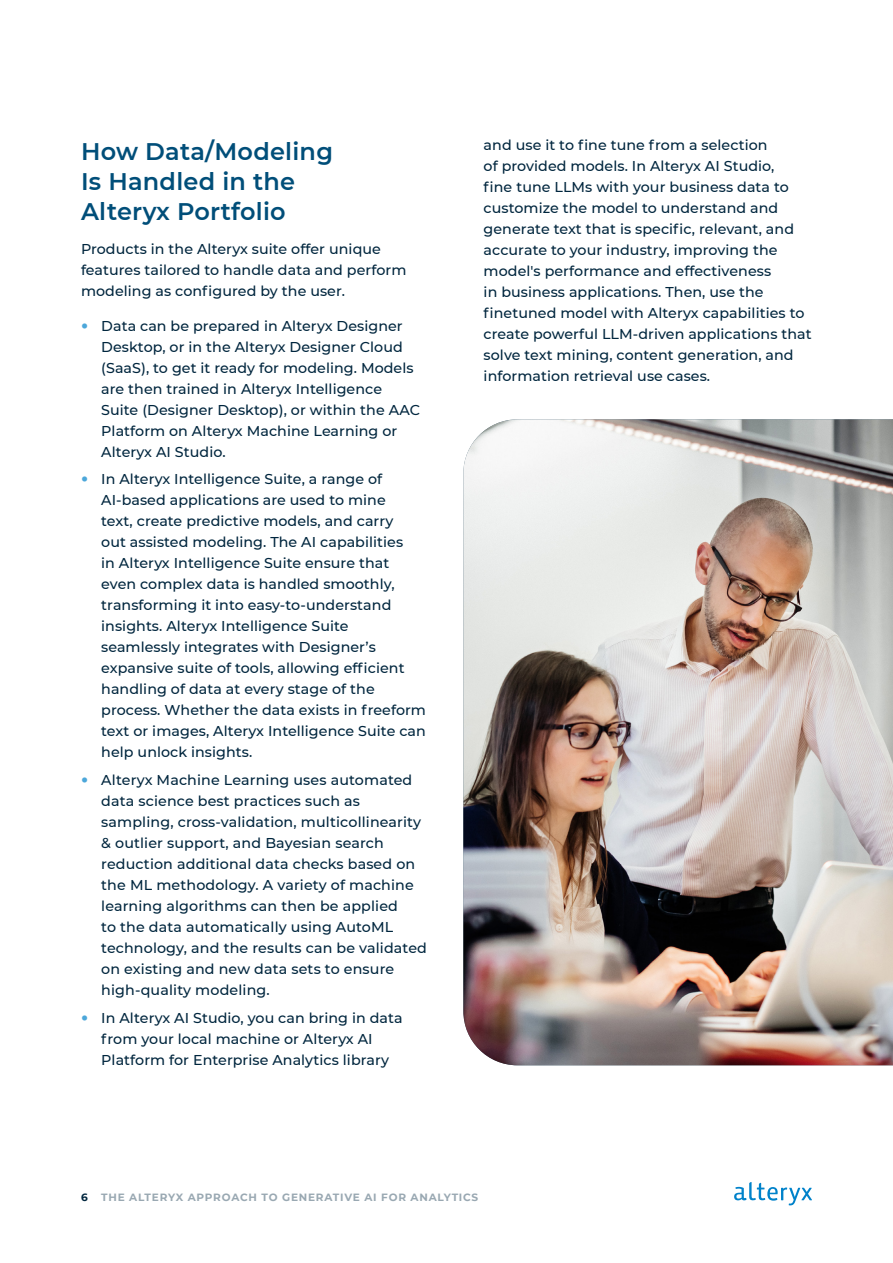
<style>
.page{position:relative;width:893px;height:1263px;background:#fff}
.page>*{position:absolute;margin:0;border:0;box-sizing:border-box;transform-origin:0 0}
.h2_-_section_header{font:600 24px/30px "Montserrat";letter-spacing:.01em;color:#004e79}
.body_-_normal{font:500 14.25px/21px "Montserrat";letter-spacing:.005em;color:#00263e}
.t1{font:700 10.5px "Montserrat";letter-spacing:.075em;color:#99a8b2}
.t2{font:700 10.5px "Montserrat";color:#00263e}
.s1{font-family:"Avenir Next";font-weight:200;color:#4ca7da}
</style>
<div class="page">
<svg style="left:734px;top:1182px;width:78px;height:23px"></svg>
<img style="left:463px;top:419px;width:430px;height:646px">
<p class="h2_-_section_header" style="left:81px;top:135px;width:254px">How Data/Modeling<br>Is Handled in the<br>Alteryx Portfolio</p>
<p class="body_-_normal" style="left:81px;top:238px;width:327px">Products in the Alteryx suite offer unique features tailored to handle data and perform modeling as configured by the user.</p>
<p class="body_-_normal" style="left:101px;top:315px;width:320px;text-indent:-20px"><span class="s1">•</span> Data can be prepared in Alteryx Designer Desktop, or in the Alteryx Designer Cloud (SaaS), to get it ready for modeling. Models are then trained in Alteryx Intelligence Suite (Designer Desktop), or within the AAC Platform on Alteryx Machine Learning or Alteryx AI Studio.</p>
<p class="body_-_normal" style="left:101px;top:468px;width:326px;text-indent:-20px"><span class="s1">•</span> In Alteryx Intelligence Suite, a range of AI-based applications are used to mine<br>text, create predictive models, and carry<br>out assisted modeling. The AI capabilities<br>in Alteryx Intelligence Suite ensure that even complex data is handled smoothly, transforming it into easy-to-understand insights. Alteryx Intelligence Suite seamlessly integrates with Designer’s expansive suite of tools, allowing efficient handling of data at every stage of the process. Whether the data exists in freeform text or images, Alteryx Intelligence Suite can help unlock insights.</p>
<p class="body_-_normal" style="left:101px;top:769px;width:327px;text-indent:-20px"><span class="s1">•</span> Alteryx Machine Learning uses automated data science best practices such as sampling, cross-validation, multicollinearity &amp; outlier support, and Bayesian search reduction additional data checks based on the ML methodology. A variety of machine learning algorithms can then be applied<br>to the data automatically using AutoML technology, and the results can be validated on existing and new data sets to ensure high-quality modeling.</p>
<p class="body_-_normal" style="left:101px;top:1007px;width:303px;text-indent:-20px"><span class="s1">•</span> In Alteryx AI Studio, you can bring in data from your local machine or Alteryx AI<br>Platform for Enterprise Analytics library</p>
<p class="body_-_normal" style="left:484px;top:134px;width:330px">and use it to fine tune from a selection<br>of provided models. In Alteryx AI Studio,<br>fine tune LLMs with your business data to customize the model to understand and generate text that is specific, relevant, and accurate to your industry, improving the model's performance and effectiveness<br>in business applications. Then, use the finetuned model with Alteryx capabilities to create powerful LLM-driven applications that solve text mining, content generation, and information retrieval use cases.</p>
<p class="t2" style="left:81px;top:1190px;width:8px">6</p>
<p class="t1" style="left:101px;top:1190px;width:379px">THE ALTERYX APPROACH TO GENERATIVE AI FOR ANALYTICS</p>
</div>
